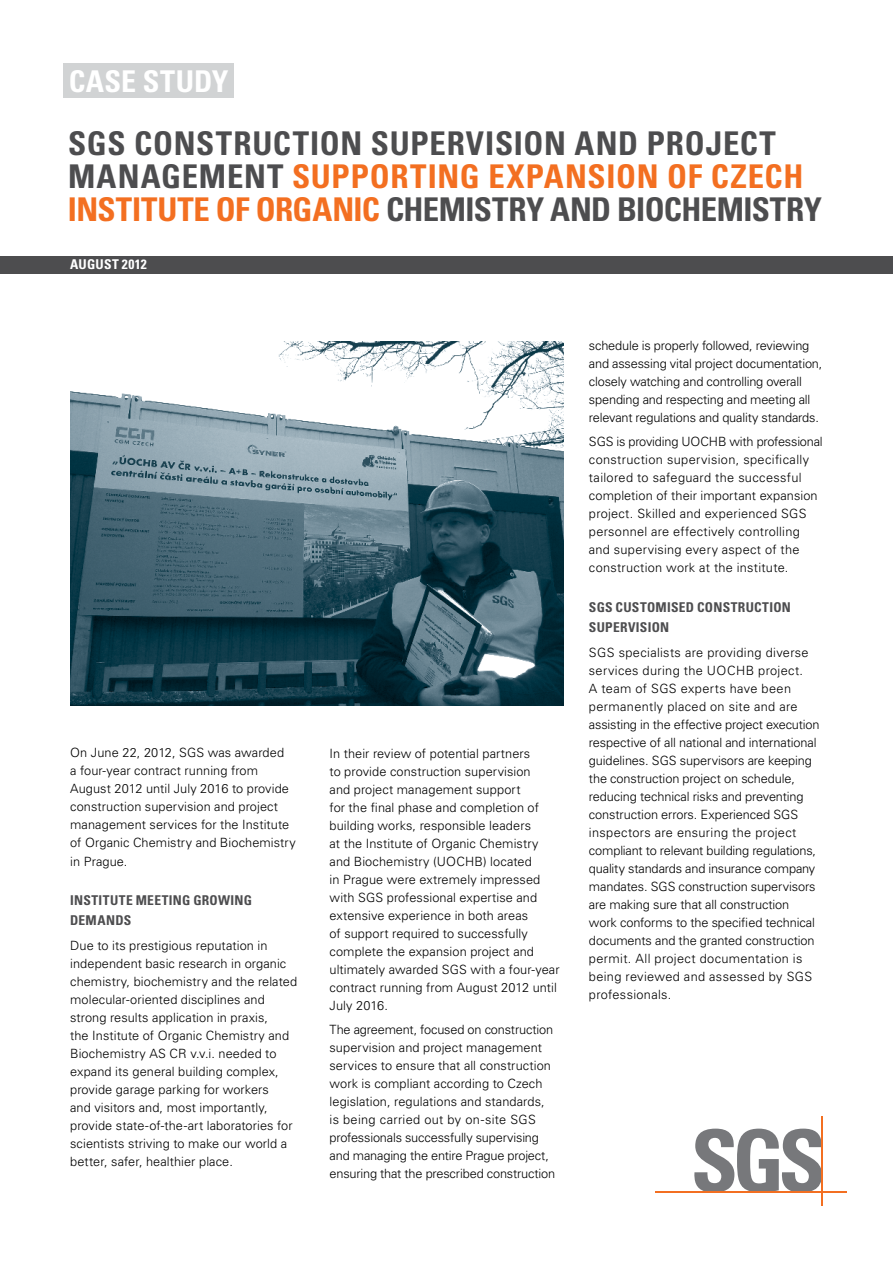
<style>
.page{position:relative;width:893px;height:1263px;background:#fff}
.page>*{position:absolute;margin:0;border:0;box-sizing:border-box;transform-origin:0 0}
.t1{font:700 condensed 32.7px/33px "Univers LT Std";letter-spacing:.02em;color:#4d4d4f}
.t2{font:700 condensed 30px "Univers LT Std";letter-spacing:.01em;color:#fff}
.t3{font:700 condensed 13.5px/20.2px "Univers LT Std";letter-spacing:.02em;color:#4d4d4f}
.t4{font:700 condensed 13.5px "Univers LT Std";letter-spacing:.025em;color:#fff}
.t5{font:300 12.75px/18px "Univers LT Std";letter-spacing:.005em;color:#000}
.t6{font:300 12.75px/18px "Univers LT Std";letter-spacing:-.015em;color:#000}
.s1{color:#f36f21}
</style>
<div class="page">
<div style="left:64px;top:64px;width:170px;height:34px;background:#d1d3d4"></div>
<svg style="left:694px;top:1128px;width:127px;height:63px"></svg>
<hr style="left:656px;top:1191px;width:191px;height:2px;background:#f36f21">
<hr style="left:821px;top:1116px;width:2px;height:89px;background:#f36f21">
<img style="left:70px;top:341px;width:493px;height:365px">
<div style="left:0;top:256px;width:893px;height:17px;background:#4d4d4f"></div>
<h2 class="t2" style="left:69px;top:63px;width:161px">CASE STUDY</h2>
<h1 class="t1" style="left:68px;top:127px;width:756px">SGS CONSTRUCTION SUPERVISION AND PROJECT<br>MANAGEMENT <span class="s1">SUPPORTING EXPANSION OF CZECH<br>INSTITUTE OF ORGANIC</span> CHEMISTRY AND BIOCHEMISTRY</h1>
<p class="t4" style="left:70px;top:256px;width:78px">AUGUST 2012</p>
<p class="t5" style="left:70px;top:744px;width:227px">On June 22, 2012, SGS was awarded<br>a four-year contract running from August 2012 until July 2016 to provide construction supervision and project management services for the Institute of Organic Chemistry and Biochemistry in Prague.</p>
<p class="t3" style="left:70px;top:890px;width:182px">INSTITUTE MEETING GROWING<br>DEMANDS</p>
<p class="t5" style="left:70px;top:937px;width:228px">Due to its prestigious reputation in independent basic research in organic chemistry, biochemistry and the related molecular-oriented disciplines and strong results application in praxis,<br>the Institute of Organic Chemistry and Biochemistry AS CR v.v.i. needed to expand its general building complex, provide garage parking for workers<br>and visitors and, most importantly, provide state-of-the-art laboratories for scientists striving to make our world a better, safer, healthier place.</p>
<p class="t5" style="left:330px;top:744px;width:232px">In their review of potential partners<br>to provide construction supervision<br>and project management support<br>for the final phase and completion of building works, responsible leaders<br>at the Institute of Organic Chemistry and Biochemistry (UOCHB) located<br>in Prague were extremely impressed with SGS professional expertise and extensive experience in both areas<br>of support required to successfully complete the expansion project and ultimately awarded SGS with a four-year contract running from August 2012 until July 2016.</p>
<p class="t5" style="left:330px;top:1020px;width:227px">The agreement, focused on construction supervision and project management services to ensure that all construction work is compliant according to Czech legislation, regulations and standards, is being carried out by on-site SGS professionals successfully supervising and managing the entire Prague project, ensuring that the prescribed construction</p>
<p class="t6" style="left:589px;top:337px;width:235px">schedule is properly followed, reviewing and assessing vital project documentation, closely watching and controlling overall spending and respecting and meeting all relevant regulations and quality standards.</p>
<p class="t5" style="left:589px;top:433px;width:235px">SGS is providing UOCHB with professional construction supervision, specifically tailored to safeguard the successful completion of their important expansion project. Skilled and experienced SGS personnel are effectively controlling and supervising every aspect of the construction work at the institute.</p>
<p class="t3" style="left:589px;top:597px;width:203px">SGS CUSTOMISED CONSTRUCTION<br>SUPERVISION</p>
<p class="t5" style="left:589px;top:643px;width:232px">SGS specialists are providing diverse services during the UOCHB project.<br>A team of SGS experts have been permanently placed on site and are assisting in the effective project execution respective of all national and international guidelines. SGS supervisors are keeping the construction project on schedule, reducing technical risks and preventing construction errors. Experienced SGS inspectors are ensuring the project compliant to relevant building regulations, quality standards and insurance company mandates. SGS construction supervisors are making sure that all construction work conforms to the specified technical documents and the granted construction permit. All project documentation is being reviewed and assessed by SGS professionals.</p>
</div>
